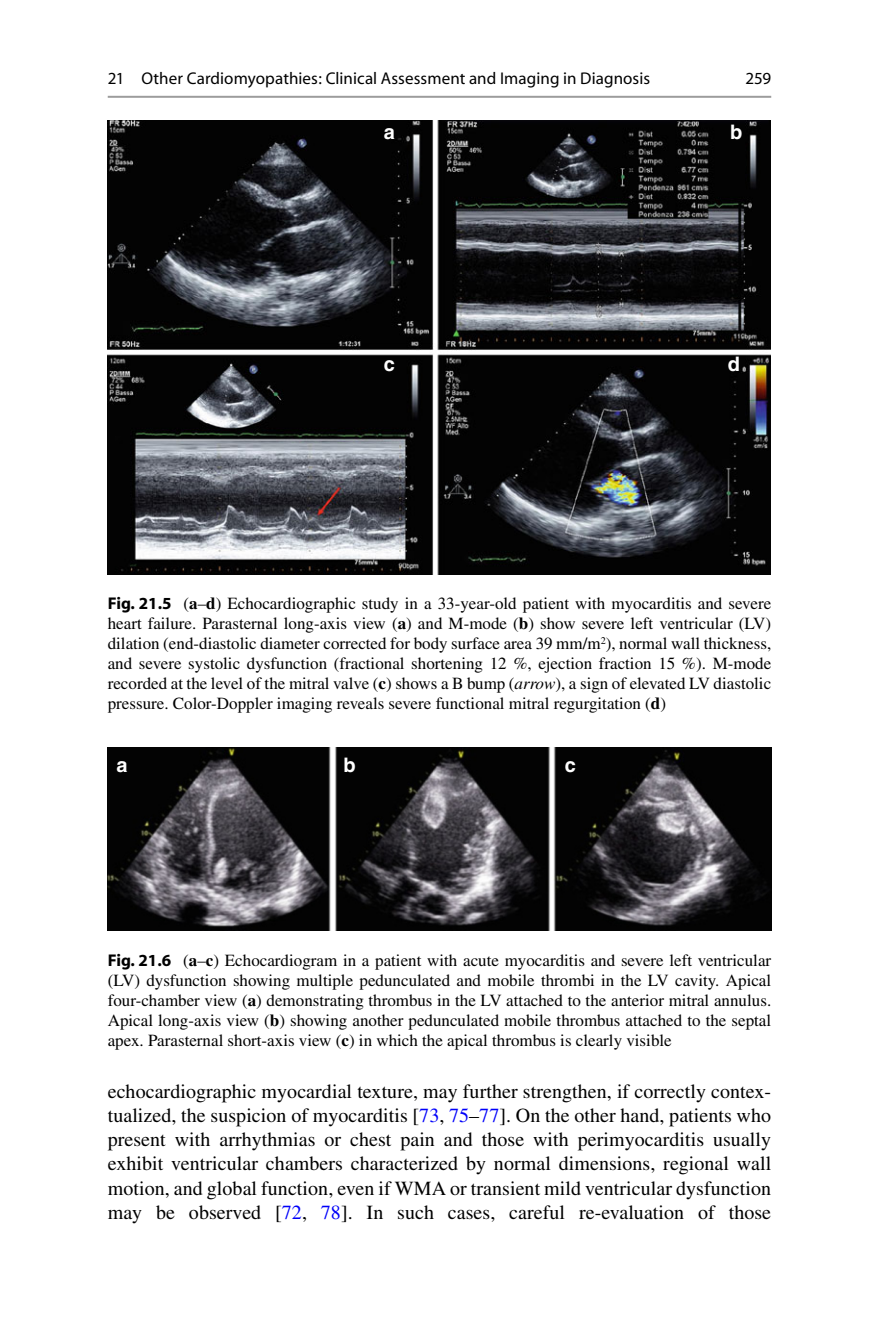
<style>
.page{position:relative;width:879px;height:1333px;background:#fff}
.page>*{position:absolute;margin:0;border:0;box-sizing:border-box;transform-origin:0 0}
.t1{font:20px/24px "Times";letter-spacing:.005em;color:#000;text-align:justify}
.t2{font:700 20px "Helvetica";color:#fff}
.t3{font:17px/20px "Times";color:#000;text-align:justify}
.t4{font:17px "Myriad";letter-spacing:.005em;color:#000}
.s1{font-family:"Myriad";font-weight:700}
.s2{font-weight:700}
.s3{font-style:italic}
.s4{color:#0000fa}
</style>
<div class="page">
<img style="left:108px;top:121px;width:662px;height:453px">
<img style="left:108px;top:747px;width:663px;height:183px">
<hr style="left:108px;top:96px;width:663px;height:2px;background:#9c9c9c">
<p class="t4" style="left:108px;top:72px;width:544px">21 Other Cardiomyopathies: Clinical Assessment and Imaging in Diagnosis</p>
<p class="t4" style="left:745px;top:72px;width:27px">259</p>
<p class="t2" style="left:384px;top:120px;width:13px">a</p>
<p class="t2" style="left:730px;top:120px;width:14px">b</p>
<p class="t2" style="left:384px;top:352px;width:13px">c</p>
<p class="t2" style="left:728px;top:352px;width:14px">d</p>
<p class="t3" style="left:108px;top:595px;width:665px"><span class="s1">Fig. 21.5</span> ( <span class="s2">a</span> – <span class="s2">d</span> ) Echocardiographic study in a 33-year-old patient with myocarditis and severe heart failure. Parasternal long-axis view ( <span class="s2">a</span> ) and M-mode ( <span class="s2">b</span> ) show severe left ventricular (LV) dilation (end-diastolic diameter corrected for body surface area 39 mm/m <sup>2</sup> ), normal wall thickness, and severe systolic dysfunction (fractional shortening 12 %, ejection fraction 15 %). M-mode recorded at the level of the mitral valve ( <span class="s2">c</span> ) shows a B bump ( <span class="s3">arrow</span> ), a sign of elevated LV diastolic pressure. Color-Doppler imaging reveals severe functional mitral regurgitation ( <span class="s2">d</span> )</p>
<p class="t2" style="left:116px;top:753px;width:13px">a</p>
<p class="t2" style="left:343px;top:753px;width:14px">b</p>
<p class="t2" style="left:565px;top:753px;width:13px">c</p>
<p class="t3" style="left:108px;top:951px;width:665px"><span class="s1">Fig. 21.6</span> ( <span class="s2">a</span> – <span class="s2">c</span> ) Echocardiogram in a patient with acute myocarditis and severe left ventricular (LV) dysfunction showing multiple pedunculated and mobile thrombi in the LV cavity. Apical four-chamber view ( <span class="s2">a</span> ) demonstrating thrombus in the LV attached to the anterior mitral annulus.<br>Apical long-axis view ( <span class="s2">b</span> ) showing another pedunculated mobile thrombus attached to the septal apex. Parasternal short-axis view ( <span class="s2">c</span> ) in which the apical thrombus is clearly visible</p>
<p class="t1" style="left:108px;top:1081px;width:665px">echocardiographic myocardial texture, may further strengthen, if correctly contex&shy;tualized, the suspicion of myocarditis [ <span class="s4">73</span> , <span class="s4">75</span> – <span class="s4">77</span> ]. On the other hand, patients who present with arrhythmias or chest pain and those with perimyocarditis usually exhibit ventricular chambers characterized by normal dimensions, regional wall motion, and global function, even if WMA or transient mild ventricular dysfunction may be observed [ <span class="s4">72</span> , <span class="s4">78</span> ]. In such cases, careful re-evaluation of those</p>
</div>
